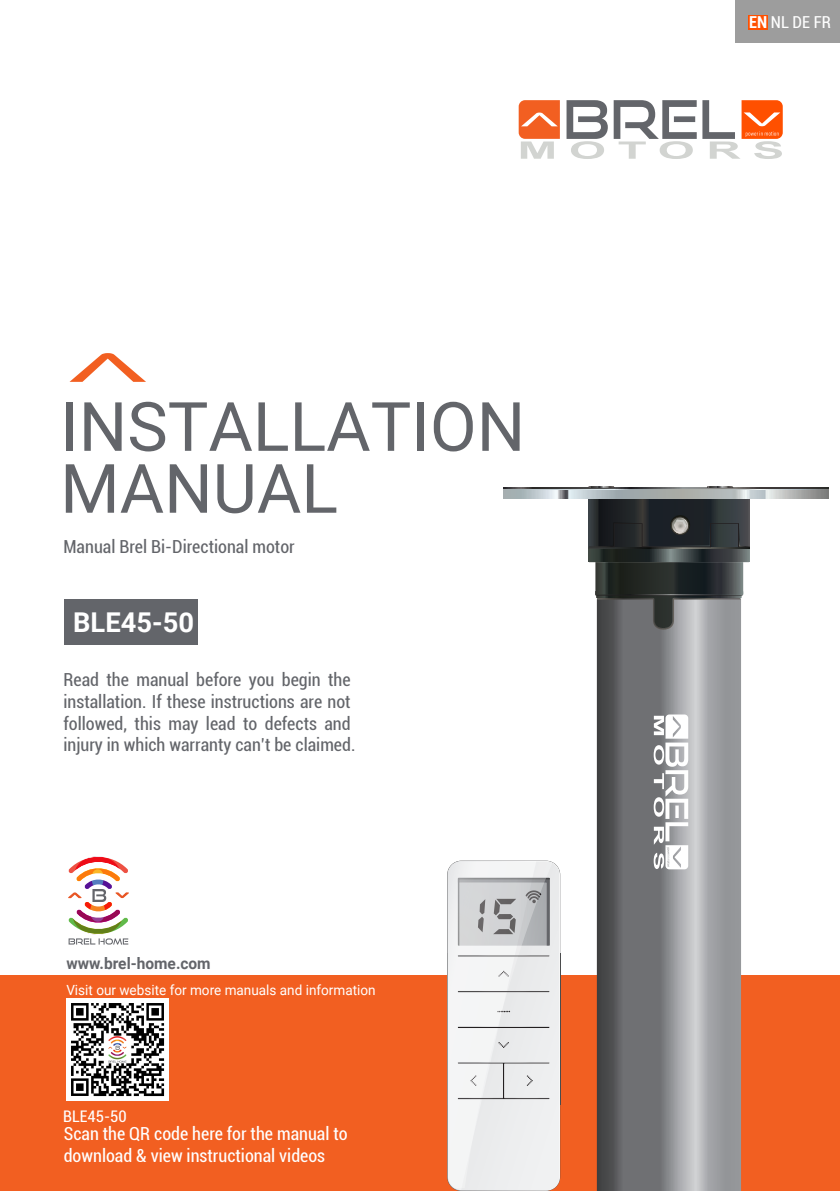
<style>
.page{position:relative;width:840px;height:1191px;background:#fff}
.page>*{position:absolute;margin:0;border:0;box-sizing:border-box;transform-origin:0 0}
.t1{font:68px/61.8px "Roboto";color:#63656a}
.t2{font:700 27.2px "Roboto";color:#fff}
.t3{font:700 24px "Arial Narrow";letter-spacing:.2em;color:#d2d4d1;scale:2.42 1}
.t4{font:condensed 18px/21.6px "Roboto";color:#63656a}
.t5{font:condensed 18px/21.6px "Roboto";color:#fff}
.t6{font:condensed 16.4px "Roboto";color:#fff}
.t7{font:700 16px "Roboto";color:#63656a}
.t8{font:condensed 16px "Roboto";color:#fff}
.t9{font:14px "Roboto";color:#fff}
.s1{font-weight:700}
</style>
<div class="page">
<div style="left:1px;top:975px;width:838px;height:216px;background:#f25f21"></div>
<svg style="left:566px;top:100px;width:41px;height:39px"></svg>
<svg style="left:613px;top:100px;width:83px;height:39px"></svg>
<svg style="left:702px;top:100px;width:32px;height:39px"></svg>
<svg style="left:518px;top:100px;width:41px;height:39px;background:#f3733d"></svg>
<svg style="left:741px;top:100px;width:41px;height:39px;background:#ff6824"></svg>
<svg style="left:69px;top:353px;width:77px;height:29px"></svg>
<div style="left:65px;top:599px;width:133px;height:46px;background:#63656a"></div>
<div style="left:734px;top:0;width:105px;height:42px;background:#9d9d9d"></div>
<svg style="left:447px;top:860px;width:113px;height:330px;background:#e2e3e4"></svg>
<div style="left:748px;top:15px;width:19px;height:15px;background:#ff5000"></div>
<svg style="left:68px;top:856px;width:61px;height:88px"></svg>
<img style="left:66px;top:999px;width:103px;height:102px">
<svg style="left:596px;top:629px;width:144px;height:562px;background:#8a8b8e"></svg>
<svg style="left:588px;top:499px;width:161px;height:15px;background:#252a2e"></svg>
<svg style="left:503px;top:488px;width:324px;height:1px"></svg>
<svg style="left:503px;top:490px;width:324px;height:1px"></svg>
<svg style="left:503px;top:491px;width:324px;height:8px;background:#b2b9ba"></svg>
<svg style="left:503px;top:489px;width:324px;height:1px"></svg>
<svg style="left:588px;top:486px;width:26px;height:2px"></svg>
<svg style="left:706px;top:486px;width:27px;height:2px"></svg>
<svg style="left:653px;top:714px;width:34px;height:155px"></svg>
<svg style="left:588px;top:514px;width:161px;height:115px;background:#4b4f50"></svg>
<p class="t6" style="left:748px;top:11px;width:83px"><span class="s1">EN</span> NL DE FR</p>
<h3 class="t3" style="left:517px;top:132px;width:112px">MOTORS</h3>
<h1 class="t1" style="left:60px;top:393px;width:466px">INSTALLATION<br>MANUAL</h1>
<p class="t4" style="left:63px;top:535px;width:232px">Manual Brel Bi-Directional motor</p>
<h2 class="t2" style="left:73px;top:603px;width:122px">BLE45-50</h2>
<p class="t4" style="left:63px;top:668px;width:293px">Read the manual before you begin the installation. If these instructions are not followed, this may lead to defects and injury in which warranty can’t be claimed.</p>
<p class="t7" style="left:66px;top:952px;width:146px">www.brel-home.com</p>
<p class="t9" style="left:66px;top:980px;width:311px">Visit our website for more manuals and information</p>
<p class="t8" style="left:63px;top:1104px;width:65px">BLE45-50</p>
<p class="t5" style="left:64px;top:1122px;width:285px">Scan the QR code here for the manual to download &amp; view instructional videos</p>
</div>
